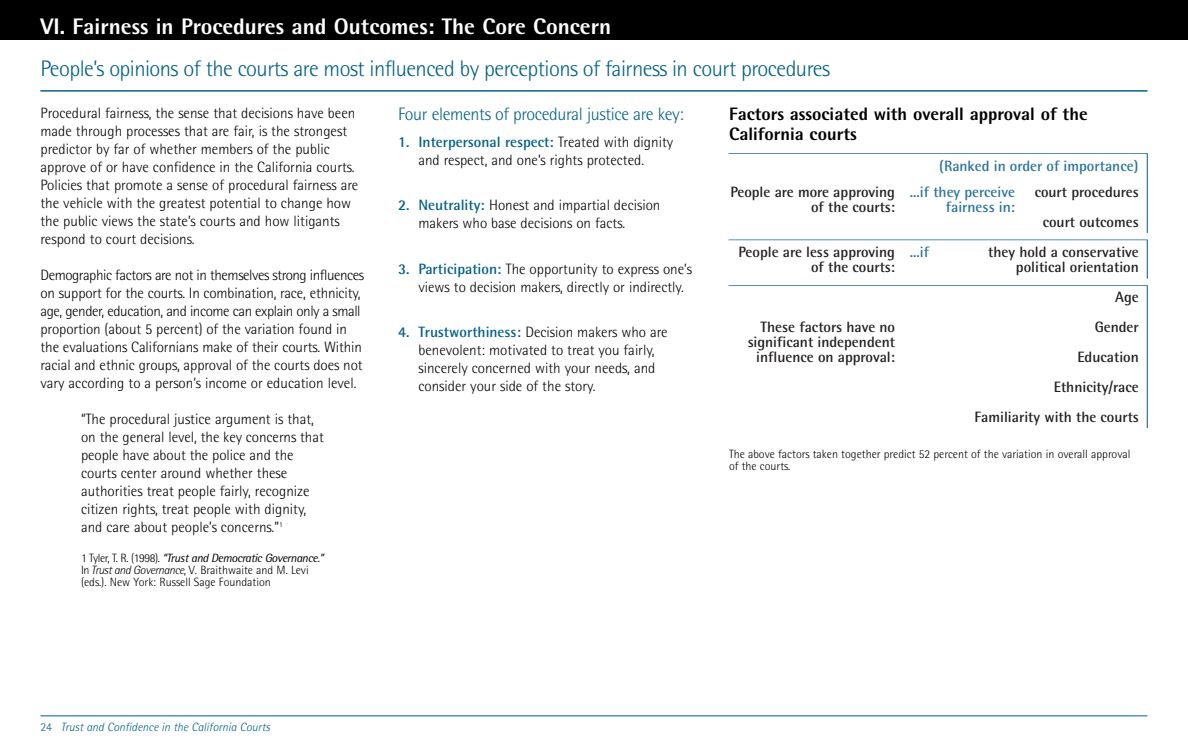
<style>
.page{position:relative;width:1188px;height:756px;background:#fff}
.page>*{position:absolute;margin:0;border:0;box-sizing:border-box;transform-origin:0 0}
.t1{font:300 22.5px "Rotis Semi Sans";letter-spacing:-.025em;color:#006084}
.t2{font:800 22.5px "Rotis Semi Sans";color:#fff}
.t3{font:800 18px/19.5px "Rotis Semi Sans";color:#000}
.t4{font:300 18px "Rotis Semi Sans";letter-spacing:-.02em;color:#006084}
.t5{font:300 15px/18px "Rotis Semi Sans";color:#000}
.t6{font:700 15px/30px "Rotis Semi Sans";color:#231f20;text-align:right}
.t7{font:700 15px/15px "Rotis Semi Sans";color:#2b7498;text-align:right}
.t8{font:300 12px/12px "Rotis Semi Sans";color:#000}
.t9{font:italic 300 12px "Rotis Semi Sans";color:#006084}
.s1{font-weight:400;font-style:italic}
.s2{font-style:italic}
.s3{font-weight:700;color:#006084}
.s4{font-style:normal}
</style>
<div class="page">
<div style="left:0;top:0;width:1188px;height:40px;background:#000"></div>
<hr style="left:40px;top:716px;width:1108px;height:1px;background:#006084">
<svg style="left:729px;top:153px;width:419px;height:80px"></svg>
<svg style="left:729px;top:239px;width:419px;height:40px"></svg>
<svg style="left:729px;top:285px;width:419px;height:143px"></svg>
<hr style="left:40px;top:91px;width:1108px;height:1px;background:#006084">
<h1 class="t2" style="left:40px;top:18px;width:572px">VI. Fairness in Procedures and Outcomes: The Core Concern</h1>
<h1 class="t1" style="left:40px;top:61px;width:791px">People’s opinions of the courts are most influenced by perceptions of fairness in court procedures</h1>
<p class="t5" style="left:40px;top:106px;width:319px">Procedural fairness, the sense that decisions have been made through processes that are fair, is the strongest predictor by far of whether members of the public approve of or have confidence in the California courts.<br>Policies that promote a sense of procedural fairness are the vehicle with the greatest potential to change how the public views the state’s courts and how litigants respond to court decisions.</p>
<p class="t5" style="left:40px;top:268px;width:325px">Demographic factors are not in themselves strong influences on support for the courts. In combination, race, ethnicity, age, gender, education, and income can explain only a small proportion (about 5 percent) of the variation found in the evaluations Californians make of their courts. Within racial and ethnic groups, approval of the courts does not vary according to a person’s income or education level.</p>
<p class="t5" style="left:81px;top:412px;width:244px">“The procedural justice argument is that, on the general level, the key concerns that people have about the police and the courts center around whether these authorities treat people fairly, recognize citizen rights, treat people with dignity, and care about people’s concerns.”<sup>1</sup></p>
<p class="t8" style="left:81px;top:553px;width:244px">1 Tyler, T. R. (1998). <span class="s1">“Trust and Democratic Governance.”<br></span>In <span class="s2">Trust and Governance</span>, V. Braithwaite and M. Levi (eds.). New York: Russell Sage Foundation</p>
<p class="t4" style="left:398px;top:108px;width:287px">Four elements of procedural justice are key:</p>
<p class="t5" style="left:398px;top:135px;width:276px;text-align:center"><span class="s3">1. Interpersonal respect:</span> Treated with dignity and respect, and one’s rights protected.</p>
<p class="t5" style="left:418px;top:198px;width:244px;text-indent:-20px"><span class="s3">2. Neutrality:</span> Honest and impartial decision makers who base decisions on facts.</p>
<p class="t5" style="left:418px;top:261px;width:275px;text-indent:-20px"><span class="s3">3. Participation:</span> The opportunity to express one’s views to decision makers, directly or indirectly.</p>
<p class="t5" style="left:418px;top:324px;width:251px;text-indent:-20px"><span class="s3">4. Trustworthiness:</span> Decision makers who are benevolent: motivated to treat you fairly, sincerely concerned with your needs, and consider your side of the story.</p>
<p class="t3" style="left:729px;top:106px;width:360px">Factors associated with overall approval of the<br>California courts</p>
<p class="t6" style="left:730px;top:186px;width:166px;line-height:15px">People are more approving of the courts:</p>
<p class="t6" style="left:739px;top:246px;width:158px;line-height:15px">People are less approving of the courts:</p>
<p class="t6" style="left:748px;top:321px;width:149px;line-height:15px">These factors have no significant independent influence on approval:</p>
<p class="t7" style="left:939px;top:160px;width:201px">(Ranked in order of importance)</p>
<p class="t7" style="left:910px;top:186px;width:107px">...if they perceive fairness in:</p>
<p class="t7" style="left:910px;top:246px;width:21px">...if</p>
<p class="t6" style="left:988px;top:179px;width:152px">court procedures<br>court outcomes<br>they hold a conservative</p>
<p class="t6" style="left:975px;top:254px;width:166px">political orientation<br>Age<br>Gender<br>Education<br>Ethnicity/race<br>Familiarity with the courts</p>
<p class="t8" style="left:729px;top:449px;width:403px">The above factors taken together predict 52 percent of the variation in overall approval of the courts.</p>
<p class="t9" style="left:40px;top:722px;width:231px"><span class="s4">24</span> Trust and Confidence in the California Courts</p>
</div>
